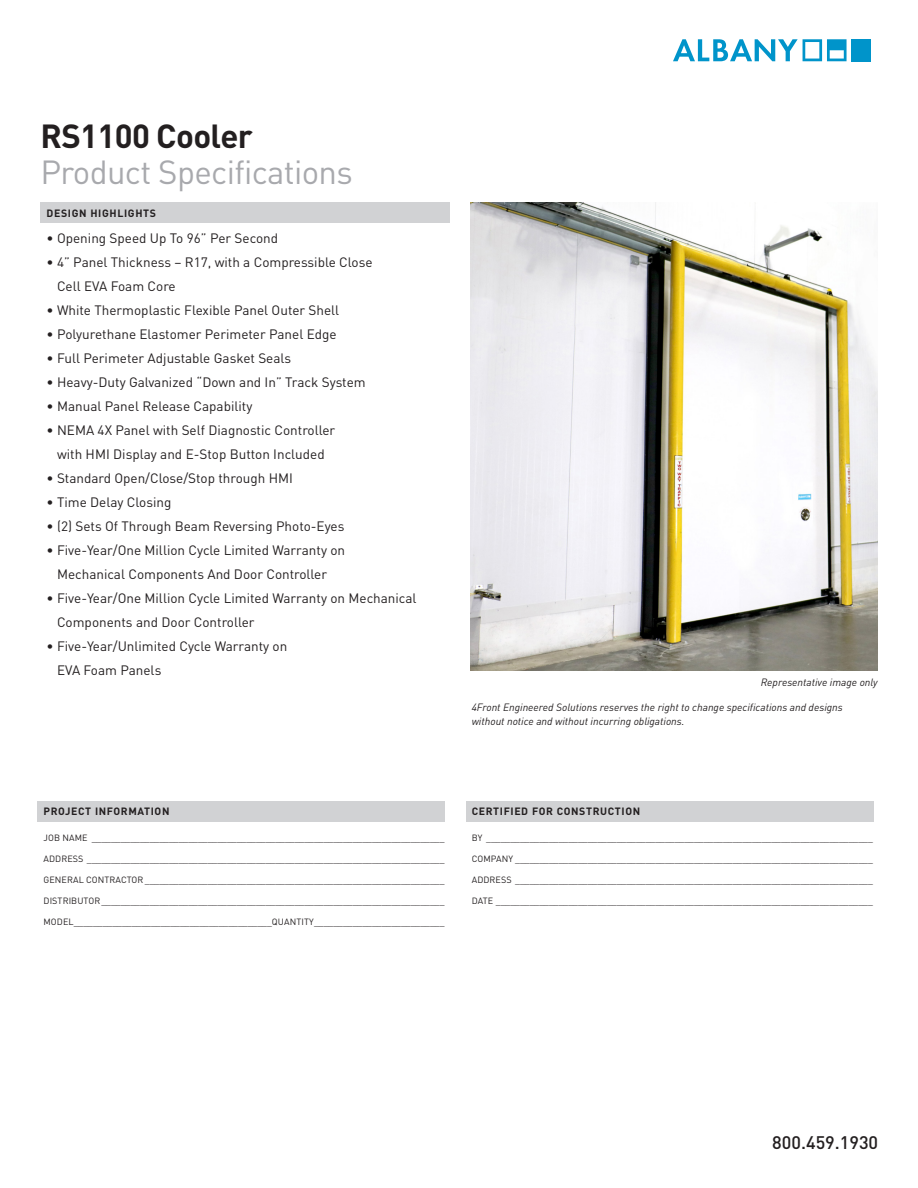
<style>
.page{position:relative;width:918px;height:1188px;background:#fff}
.page>*{position:absolute;margin:0;border:0;box-sizing:border-box;transform-origin:0 0}
.t1{font:33px/36px "DIN Pro";letter-spacing:-.02em;color:#a8a9ad}
.t2{font:500 18px "DIN Pro";color:#231f20}
.t3{font:13.5px/24px "DIN Pro";color:#231f20}
.Body{font:italic 10.5px/13.5px "DIN Pro";color:#231f20}
.t4{font:700 10.5px "DIN Pro";letter-spacing:.06em;color:#231f20}
.Fillform{font:9px "DIN Pro";letter-spacing:.01em;color:#231f20}
.s1{font-weight:700;color:#231f20}
</style>
<div class="page">
<div style="left:38px;top:801px;width:408px;height:20px;background:#d1d2d4"></div>
<div style="left:466px;top:801px;width:408px;height:20px;background:#d1d2d4"></div>
<div style="left:40px;top:203px;width:410px;height:20px;background:#d1d2d4"></div>
<img style="left:471px;top:203px;width:407px;height:467px">
<svg style="left:673px;top:39px;width:174px;height:22px"></svg>
<div style="left:851px;top:39px;width:20px;height:22px;background:#0094ca"></div>
<p class="t1" style="left:40px;top:115px;width:314px"><span class="s1">RS1100 Cooler<br></span>Product Specifications</p>
<p class="t4" style="left:47px;top:204px;width:111px">DESIGN HIGHLIGHTS</p>
<p class="t3" style="left:46px;top:226px;width:233px">• Opening Speed Up To 96” Per Second</p>
<p class="t3" style="left:57px;top:250px;width:317px;text-indent:-11px">• 4” Panel Thickness – R17, with a Compressible Close<br>Cell EVA Foam Core</p>
<p class="t3" style="left:46px;top:298px;width:294px">• White Thermoplastic Flexible Panel Outer Shell</p>
<p class="t3" style="left:46px;top:322px;width:292px">• Polyurethane Elastomer Perimeter Panel Edge</p>
<p class="t3" style="left:46px;top:346px;width:246px">• Full Perimeter Adjustable Gasket Seals</p>
<p class="t3" style="left:46px;top:370px;width:321px">• Heavy-Duty Galvanized “Down and In” Track System</p>
<p class="t3" style="left:46px;top:394px;width:207px">• Manual Panel Release Capability</p>
<p class="t3" style="left:46px;top:418px;width:290px;text-align:center">• NEMA 4X Panel with Self Diagnostic Controller with HMI Display and E-Stop Button Included</p>
<p class="t3" style="left:46px;top:466px;width:248px">• Standard Open/Close/Stop through HMI</p>
<p class="t3" style="left:46px;top:490px;width:127px">• Time Delay Closing</p>
<p class="t3" style="left:46px;top:514px;width:299px">• (2) Sets Of Through Beam Reversing Photo-Eyes</p>
<p class="t3" style="left:46px;top:538px;width:300px;text-align:center">• Five-Year/One Million Cycle Limited Warranty on<br>Mechanical Components And Door Controller</p>
<p class="t3" style="left:57px;top:586px;width:361px;text-indent:-11px">• Five-Year/One Million Cycle Limited Warranty on Mechanical<br>Components and Door Controller</p>
<p class="t3" style="left:57px;top:634px;width:232px;text-indent:-11px">• Five-Year/Unlimited Cycle Warranty on<br>EVA Foam Panels</p>
<p class="Body" style="left:761px;top:675px;width:118px">Representative image only</p>
<p class="Body" style="left:472px;top:700px;width:373px">4Front Engineered Solutions reserves the right to change specifications and designs without notice and without incurring obligations.</p>
<p class="t4" style="left:44px;top:803px;width:127px">PROJECT INFORMATION</p>
<p class="Fillform" style="left:44px;top:831px;width:403px">JOB NAME _________________________________________________________________________</p>
<p class="Fillform" style="left:44px;top:852px;width:403px">ADDRESS __________________________________________________________________________</p>
<p class="Fillform" style="left:44px;top:873px;width:403px">GENERAL CONTRACTOR ______________________________________________________________</p>
<p class="Fillform" style="left:44px;top:894px;width:403px">DISTRIBUTOR_______________________________________________________________________</p>
<p class="Fillform" style="left:44px;top:915px;width:403px">MODEL_________________________________________QUANTITY___________________________</p>
<p class="t4" style="left:472px;top:803px;width:170px">CERTIFIED FOR CONSTRUCTION</p>
<p class="Fillform" style="left:472px;top:831px;width:403px">BY ________________________________________________________________________________</p>
<p class="Fillform" style="left:472px;top:852px;width:403px">COMPANY __________________________________________________________________________</p>
<p class="Fillform" style="left:472px;top:873px;width:403px">ADDRESS __________________________________________________________________________</p>
<p class="Fillform" style="left:472px;top:894px;width:403px">DATE ______________________________________________________________________________</p>
<h2 class="t2" style="left:772px;top:1128px;width:107px">800.459.1930</h2>
</div>
